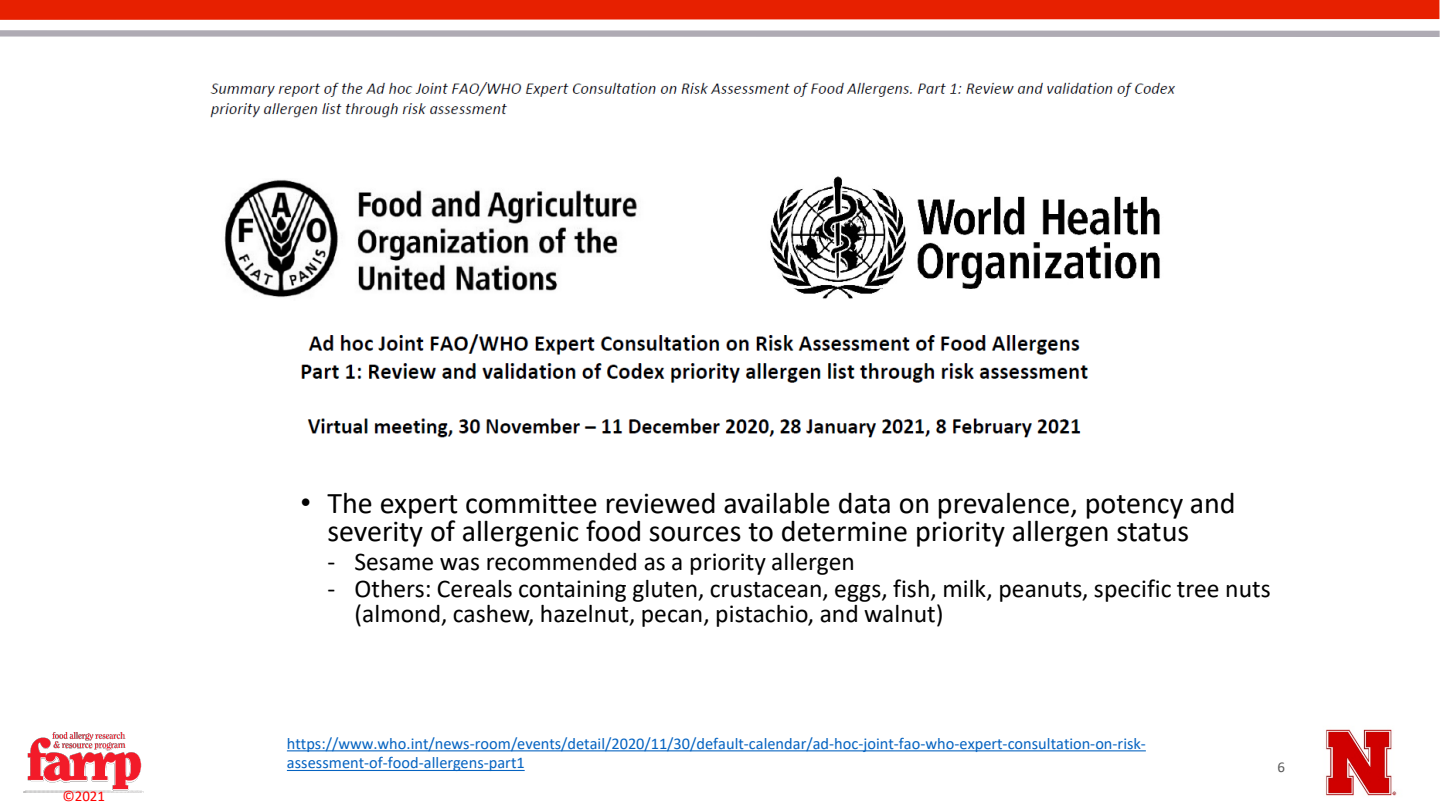
<style>
.page{position:relative;width:1440px;height:810px;background:#fff}
.page>*{position:absolute;margin:0;border:0;box-sizing:border-box;transform-origin:0 0}
.t1{font:30px/28.8px "Calibri";color:#000}
.t2{font:25.5px/24.5px "Calibri";color:#000}
.t3{font:16.35px/19.6px "Calibri";color:#0563c1}
.t4{font:15px "Calibri";color:#f00}
.t5{font:15px "Calibri";color:#595959}
.s1{font-family:"Arial"}
</style>
<div class="page">
<svg style="left:0;top:0;width:1440px;height:37px"></svg>
<img style="left:24px;top:732px;width:120px;height:60px">
<img style="left:1325px;top:729px;width:72px;height:67px">
<img style="left:210px;top:82px;width:966px;height:356px">
<svg style="left:287px;top:750px;width:859px;height:1px"></svg>
<svg style="left:287px;top:770px;width:238px;height:1px"></svg>
<p class="t4" style="left:62px;top:785px;width:44px">©2021</p>
<p class="t1" style="left:327px;top:487px;width:910px;text-indent:-27px"><span class="s1">•</span> The expert committee reviewed available data on prevalence, potency and severity of allergenic food sources to determine priority allergen status</p>
<p class="t2" style="left:328px;top:549px;width:529px">- Sesame was recommended as a priority allergen</p>
<p class="t2" style="left:354px;top:576px;width:918px;text-indent:-27px">- Others: Cereals containing gluten, crustacean, eggs, fish, milk, peanuts, specific tree nuts (almond, cashew, hazelnut, pecan, pistachio, and walnut)</p>
<p class="t3" style="left:287px;top:733px;width:860px">https://www.who.int/news-room/events/detail/2020/11/30/default-calendar/ad-hoc-joint-fao-who-expert-consultation-on-risk&shy;assessment-of-food-allergens-part1</p>
<p class="t5" style="left:1277px;top:757px;width:9px">6</p>
</div>
